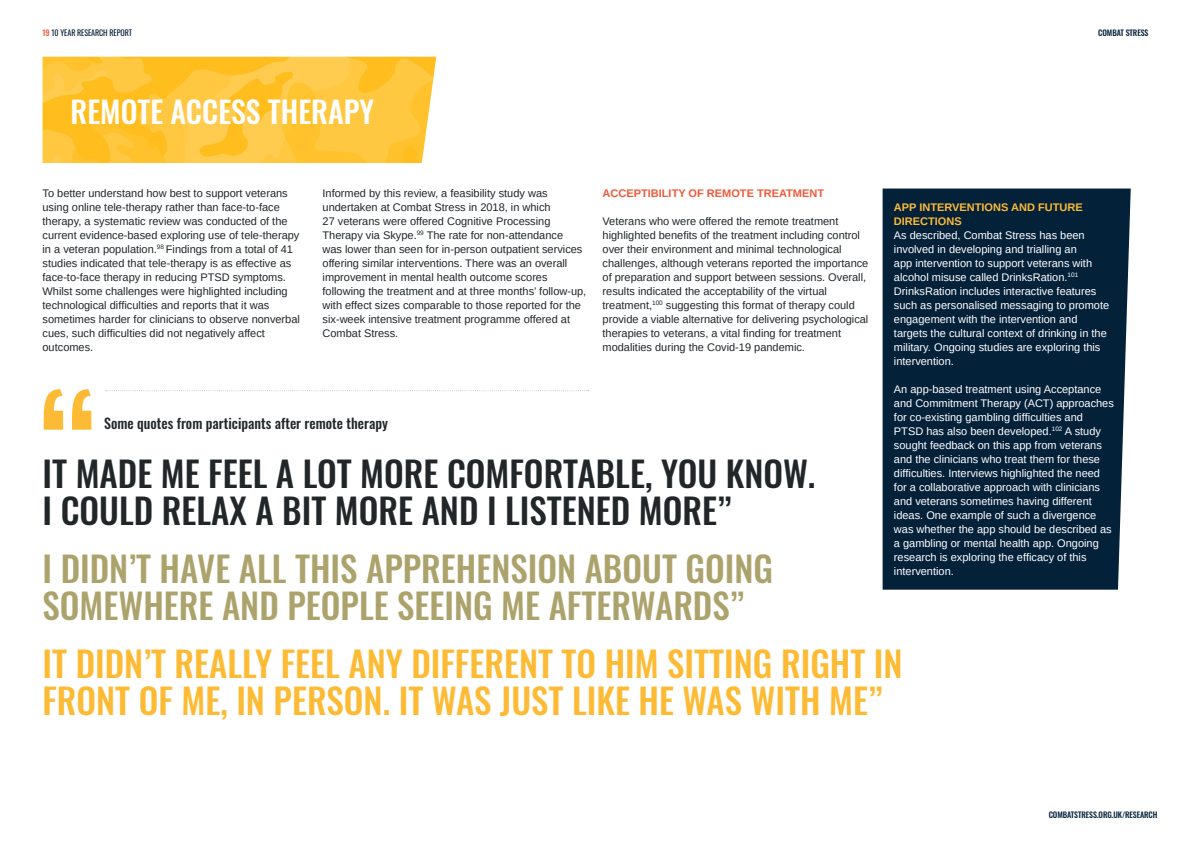
<style>
.page{position:relative;width:1191px;height:842px;background:#fff}
.page>*{position:absolute;margin:0;border:0;box-sizing:border-box;transform-origin:0 0}
.t1{font:500 148px "Oswald";color:#fdbb35}
.t2{font:500 35px/37px "Oswald";color:#fdbb35}
.t3{font:500 35px/37px "Oswald";color:#aca36c}
.t4{font:500 35px/37px "Oswald";color:#212629}
.t5{font:500 30px "Oswald";color:#fff}
.t6{font:500 14px "Oswald";color:#212629}
.t7{font:11px/14px "Arimo";color:#212629}
.t8{font:11px/14px "Arimo";color:#fff}
.t9{font:700 11px/14px "Arimo";color:#fdbb35}
.t10{font:700 11px "Arimo";color:#f05937}
.t11{font:500 8px "Oswald";letter-spacing:-.01em;color:#04213a}
.t12{font:8px "Oswald";letter-spacing:-.01em;color:#04213a}
.s1{font-weight:500;color:#f05937}
</style>
<div class="page">
<div style="left:882px;top:189px;width:248px;height:401px;background:#04213a"></div>
<img style="left:43px;top:57px;width:393px;height:106px">
<svg style="left:106px;top:390px;width:483px;height:1px"></svg>
<p class="t12" style="left:43px;top:26px;width:91px"><span class="s1">19</span> 10 YEAR RESEARCH REPORT</p>
<p class="t11" style="left:1098px;top:29px;width:52px">COMBAT STRESS</p>
<p class="t5" style="left:71px;top:96px;width:305px">REMOTE ACCESS THERAPY</p>
<p class="t7" style="left:43px;top:186px;width:259px">To better understand how best to support veterans using online tele-therapy rather than face-to-face therapy, a systematic review was conducted of the current evidence-based exploring use of tele-therapy in a veteran population.<sup>98</sup> Findings from a total of 41 studies indicated that tele-therapy is as effective as face-to-face therapy in reducing PTSD symptoms.<br>Whilst some challenges were highlighted including technological difficulties and reports that it was sometimes harder for clinicians to observe nonverbal cues, such difficulties did not negatively affect outcomes.</p>
<p class="t1" style="left:40px;top:374px;width:62px">“</p>
<p class="t7" style="left:322px;top:186px;width:265px">Informed by this review, a feasibility study was undertaken at Combat Stress in 2018, in which<br>27 veterans were offered Cognitive Processing Therapy via Skype.<sup>99</sup> The rate for non-attendance<br>was lower than seen for in-person outpatient services offering similar interventions. There was an overall improvement in mental health outcome scores following the treatment and at three months’ follow-up, with effect sizes comparable to those reported for the six-week intensive treatment programme offered at Combat Stress.</p>
<p class="t10" style="left:602px;top:185px;width:223px">ACCEPTIBILITY OF REMOTE TREATMENT</p>
<p class="t7" style="left:602px;top:214px;width:267px">Veterans who were offered the remote treatment highlighted benefits of the treatment including control over their environment and minimal technological challenges, although veterans reported the importance of preparation and support between sessions. Overall, results indicated the acceptability of the virtual treatment,<sup>100</sup> suggesting this format of therapy could provide a viable alternative for delivering psychological therapies to veterans, a vital finding for treatment modalities during the Covid-19 pandemic.</p>
<p class="t9" style="left:894px;top:200px;width:190px">APP INTERVENTIONS AND FUTURE<br>DIRECTIONS</p>
<p class="t8" style="left:894px;top:228px;width:217px">As described, Combat Stress has been involved in developing and trialling an<br>app intervention to support veterans with alcohol misuse called DrinksRation.<sup>101<br></sup>DrinksRation includes interactive features such as personalised messaging to promote engagement with the intervention and targets the cultural context of drinking in the military. Ongoing studies are exploring this intervention.</p>
<p class="t8" style="left:894px;top:382px;width:221px">An app-based treatment using Acceptance and Commitment Therapy (ACT) approaches for co-existing gambling difficulties and PTSD has also been developed.<sup>102</sup> A study sought feedback on this app from veterans and the clinicians who treat them for these difficulties. Interviews highlighted the need for a collaborative approach with clinicians and veterans sometimes having different ideas. One example of such a divergence was whether the app should be described as a gambling or mental health app. Ongoing research is exploring the efficacy of this intervention.</p>
<p class="t6" style="left:104px;top:416px;width:285px">Some quotes from participants after remote therapy</p>
<p class="t4" style="left:43px;top:458px;width:774px">IT MADE ME FEEL A LOT MORE COMFORTABLE, YOU KNOW.<br>I COULD RELAX A BIT MORE AND I LISTENED MORE”</p>
<p class="t3" style="left:43px;top:553px;width:732px">I DIDN’T HAVE ALL THIS APPREHENSION ABOUT GOING<br>SOMEWHERE AND PEOPLE SEEING ME AFTERWARDS”</p>
<p class="t2" style="left:43px;top:648px;width:861px">IT DIDN’T REALLY FEEL ANY DIFFERENT TO HIM SITTING RIGHT IN<br>FRONT OF ME, IN PERSON. IT WAS JUST LIKE HE WAS WITH ME”</p>
<p class="t11" style="left:1048px;top:810px;width:110px">COMBATSTRESS.ORG.UK/RESEARCH</p>
</div>
